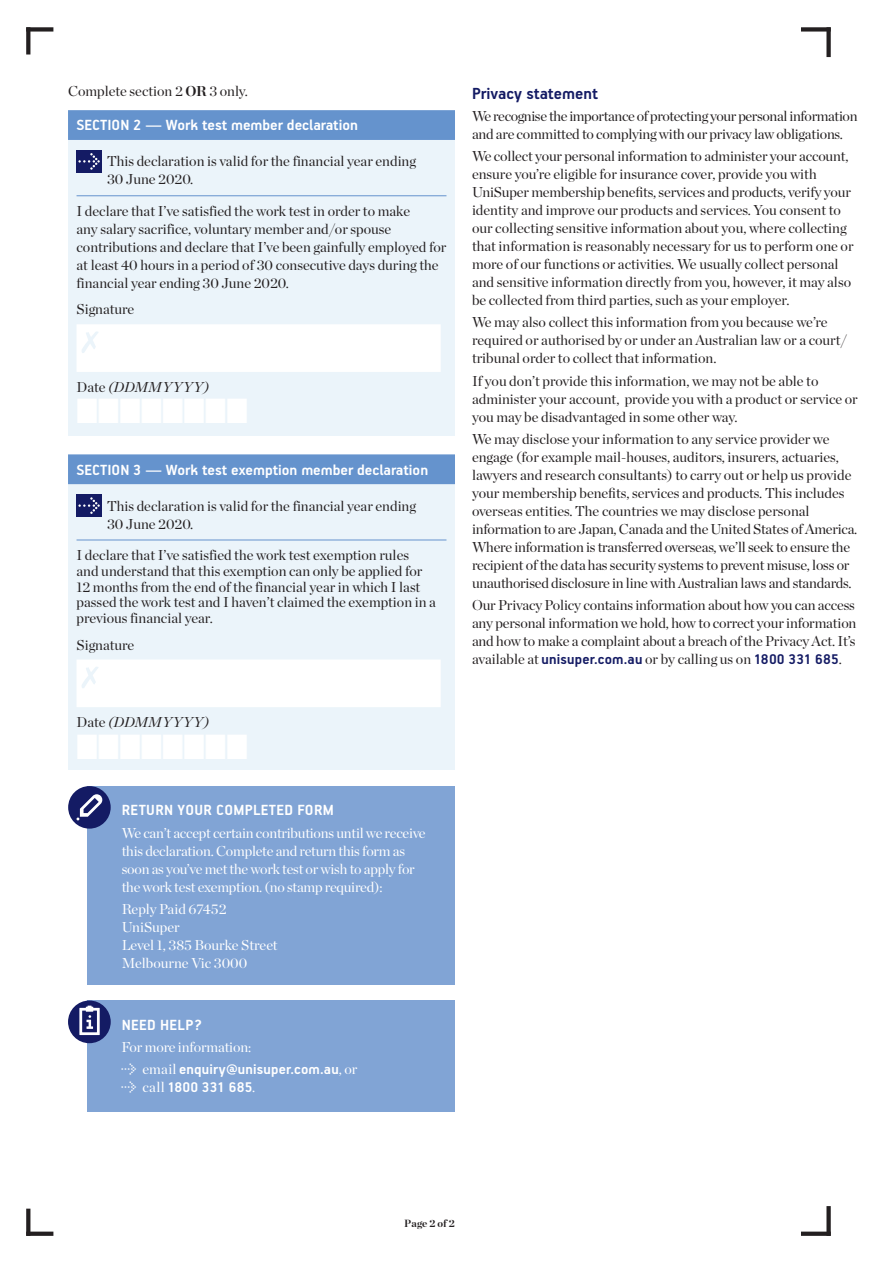
<style>
.page{position:relative;width:893px;height:1263px;background:#fff}
.page>*{position:absolute;margin:0;border:0;box-sizing:border-box;transform-origin:0 0}
.t1{font:700 18px "PF Handbook Pro";color:#141b64}
.t2{font:700 16.5px "PF Handbook Pro";color:#fff}
.t3{font:700 16.5px "PF Handbook Pro";letter-spacing:.02em;color:#fff}
.t4{font:700 15.75px/18px "PF Handbook Pro";letter-spacing:.01em;color:#fff}
.t5{font:14.25px/18px "Chronicle Display";color:#231f20}
.t6{font:14.25px/18px "Chronicle Display";letter-spacing:-.015em;color:#fff}
.t7{font:14.25px/18px "Chronicle Display";letter-spacing:-.025em;color:#231f20}
.t8{font:italic 14.25px "Chronicle Display";letter-spacing:.025em;color:#231f20}
.t9{font:700 10.5px "Chronicle Display";letter-spacing:.01em;color:#231f20}
.s1{font-weight:700}
.s2{font-style:normal}
.s3{font-family:"PF Handbook Pro";font-weight:700;font-size:15.75px;color:#141b64}
.s4{font-family:"Chronicle Display";font-weight:400;font-size:14.25px}
</style>
<div class="page">
<div style="left:26px;top:1231px;width:27px;height:5px;background:#231f20"></div>
<svg style="left:26px;top:1208px;width:4px;height:28px"></svg>
<div style="left:801px;top:27px;width:30px;height:5px;background:#231f20"></div>
<div style="left:826px;top:27px;width:5px;height:30px;background:#231f20"></div>
<div style="left:26px;top:27px;width:27px;height:5px;background:#231f20"></div>
<svg style="left:26px;top:27px;width:4px;height:28px"></svg>
<div style="left:801px;top:1231px;width:30px;height:5px;background:#231f20"></div>
<div style="left:826px;top:1206px;width:5px;height:30px;background:#231f20"></div>
<div style="left:68px;top:111px;width:387px;height:325px;background:#ebf4fa"></div>
<div style="left:68px;top:110px;width:387px;height:30px;background:#6593cd"></div>
<hr style="left:77px;top:195px;width:369px;height:1px;background:#6593cd">
<div style="left:77px;top:150px;width:25px;height:22px;background:#141b64"></div>
<svg style="left:78px;top:153px;width:22px;height:17px"></svg>
<div style="left:77px;top:324px;width:364px;height:48px;background:#fff"></div>
<div style="left:68px;top:455px;width:387px;height:314px;background:#ebf4fa"></div>
<div style="left:68px;top:454px;width:387px;height:30px;background:#6593cd"></div>
<hr style="left:77px;top:540px;width:369px;height:1px;background:#6593cd">
<div style="left:77px;top:495px;width:25px;height:22px;background:#141b64"></div>
<svg style="left:78px;top:497px;width:22px;height:17px"></svg>
<div style="left:77px;top:660px;width:364px;height:47px;background:#fff"></div>
<div style="left:88px;top:786px;width:367px;height:199px;background:#81a4d5"></div>
<div style="left:68px;top:786px;width:43px;height:43px;background:#141b64;border-radius:50%"></div>
<svg style="left:76px;top:794px;width:27px;height:26px"></svg>
<div style="left:88px;top:1000px;width:367px;height:112px;background:#81a4d5"></div>
<div style="left:68px;top:1000px;width:43px;height:43px;background:#141b64;border-radius:50%"></div>
<svg style="left:79px;top:1006px;width:21px;height:29px"></svg>
<p class="t5" style="left:68px;top:81px;width:182px">Complete section 2 <span class="s1">OR</span> 3 only.</p>
<p class="t2" style="left:77px;top:115px;width:283px">SECTION 2 — Work test member declaration</p>
<p class="t5" style="left:107px;top:151px;width:310px">This declaration is valid for the financial year ending<br>30 June 2020.</p>
<p class="t5" style="left:77px;top:201px;width:371px">I declare that I’ve satisfied the work test in order to make<br>any salary sacrifice, voluntary member and/or spouse contributions and declare that I’ve been gainfully employed for at least 40 hours in a period of 30 consecutive days during the financial year ending 30 June 2020.</p>
<p class="t5" style="left:77px;top:299px;width:59px">Signature</p>
<p class="t8" style="left:77px;top:376px;width:134px"><span class="s2">Date</span> (DDMMYYYY)</p>
<p class="t2" style="left:77px;top:460px;width:353px">SECTION 3 — Work test exemption member declaration</p>
<p class="t5" style="left:107px;top:496px;width:310px">This declaration is valid for the financial year ending<br>30 June 2020.</p>
<p class="t5" style="left:77px;top:546px;width:361px;line-height:15.8px">I declare that I’ve satisfied the work test exemption rules<br>and understand that this exemption can only be applied for 12 months from the end of the financial year in which I last passed the work test and I haven’t claimed the exemption in a previous financial year.</p>
<p class="t5" style="left:77px;top:635px;width:59px">Signature</p>
<p class="t8" style="left:77px;top:711px;width:134px"><span class="s2">Date</span> (DDMMYYYY)</p>
<p class="t1" style="left:472px;top:82px;width:127px">Privacy statement</p>
<p class="t7" style="left:472px;top:106px;width:387px">We recognise the importance of protecting your personal information and are committed to complying with our privacy law obligations.</p>
<p class="t5" style="left:472px;top:146px;width:383px">We collect your personal information to administer your account, ensure you’re eligible for insurance cover, provide you with UniSuper membership benefits, services and products, verify your identity and improve our products and services. You consent to our collecting sensitive information about you, where collecting that information is reasonably necessary for us to perform one or more of our functions or activities. We usually collect personal and sensitive information directly from you, however, it may also be collected from third parties, such as your employer.</p>
<p class="t5" style="left:472px;top:312px;width:377px">We may also collect this information from you because we’re required or authorised by or under an Australian law or a court/ tribunal order to collect that information.</p>
<p class="t5" style="left:472px;top:371px;width:387px">If you don’t provide this information, we may not be able to administer your account, provide you with a product or service or you may be disadvantaged in some other way.</p>
<p class="t5" style="left:472px;top:429px;width:387px">We may disclose your information to any service provider we engage (for example mail-houses, auditors, insurers, actuaries, lawyers and research consultants) to carry out or help us provide your membership benefits, services and products. This includes overseas entities. The countries we may disclose personal information to are Japan, Canada and the United States of America.<br>Where information is transferred overseas, we’ll seek to ensure the recipient of the data has security systems to prevent misuse, loss or unauthorised disclosure in line with Australian laws and standards.</p>
<p class="t5" style="left:472px;top:595px;width:386px;text-align:justify">Our Privacy Policy contains information about how you can access any personal information we hold, how to correct your information and how to make a complaint about a breach of the Privacy Act. It’s available at <span class="s3">unisuper.com.au</span> or by calling us on <span class="s3">1800 331 685</span>.</p>
<p class="t3" style="left:122px;top:800px;width:213px">RETURN YOUR COMPLETED FORM</p>
<p class="t6" style="left:122px;top:823px;width:305px">We can’t accept certain contributions until we receive this declaration. Complete and return this form as soon as you’ve met the work test or wish to apply for the work test exemption. (no stamp required):</p>
<p class="t6" style="left:122px;top:899px;width:157px">Reply Paid 67452<br>UniSuper<br>Level 1, 385 Bourke Street<br>Melbourne Vic 3000</p>
<p class="t3" style="left:122px;top:1015px;width:82px">NEED HELP?</p>
<p class="t6" style="left:122px;top:1037px;width:131px">For more information:</p>
<p class="t4" style="left:143px;top:1060px;width:216px"><span class="s4">email</span> enquiry@unisuper.com.au<span class="s4">, or call</span> 1800 331 685<span class="s4">.</span></p>
<p class="t9" style="left:404px;top:1215px;width:52px">Page 2 of 2</p>
</div>
